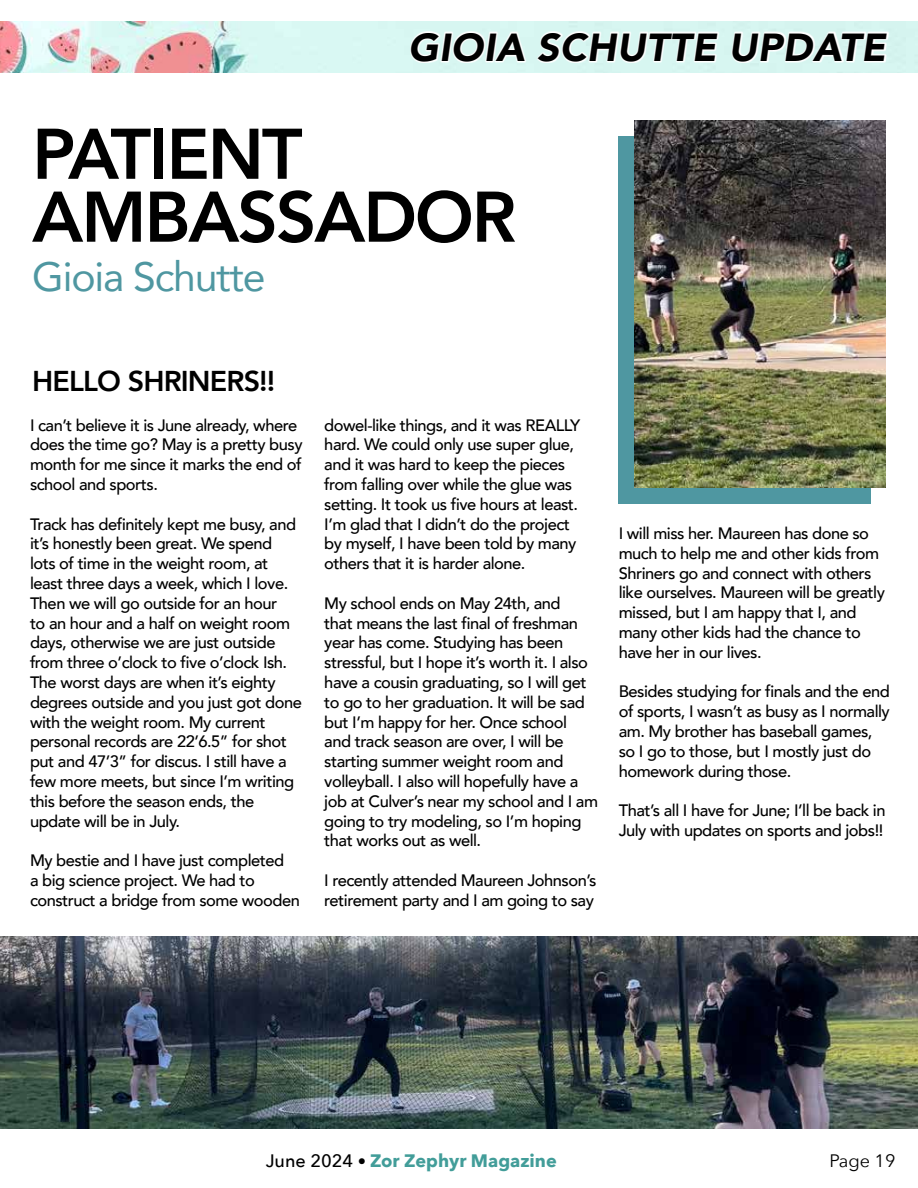
<style>
.page{position:relative;width:918px;height:1188px;background:#fff}
.page>*{position:absolute;margin:0;border:0;box-sizing:border-box;transform-origin:0 0}
.t1{font:800 70.8px/63px "Avenir";letter-spacing:-.03em;color:#000}
.t2{font:40.95px "Avenir";letter-spacing:-.03em;color:#4f97a1}
.t3{font:italic 900 39px "Avenir";letter-spacing:.01em;color:#000}
.t4{font:800 28.65px "Avenir";letter-spacing:-.03em;color:#000}
.t5{font:700 18px "Avenir Next";color:#429d99}
.t6{font:18px "Avenir Next";color:#000}
.t7{font:500 16.5px/19.8px "Avenir";letter-spacing:-.03em;color:#000}
.s1{font-weight:500;color:#000}
.s2{font-weight:600;font-size:16.5px;color:#000}
</style>
<div class="page">
<img style="left:0;top:22px;width:918px;height:51px">
<svg style="left:410px;top:31px;width:479px;height:32px"></svg>
<div style="left:619px;top:136px;width:252px;height:368px;background:#4f97a1"></div>
<img style="left:635px;top:120px;width:251px;height:368px">
<img style="left:0;top:936px;width:918px;height:193px">
<h3 class="t3" style="left:408px;top:15px;width:479px">GIOIA SCHUTTE UPDATE</h3>
<h1 class="t1" style="left:32px;top:123px;width:486px">PATIENT<br>AMBASSADOR</h1>
<h2 class="t2" style="left:32px;top:244px;width:235px">Gioia Schutte</h2>
<h3 class="t4" style="left:32px;top:358px;width:245px">HELLO SHRINERS!!</h3>
<p class="t7" style="left:30px;top:414px;width:274px">I can’t believe it is June already, where does the time go? May is a pretty busy month for me since it marks the end of school and sports.</p>
<p class="t7" style="left:30px;top:513px;width:273px">Track has definitely kept me busy, and it’s honestly been great. We spend lots of time in the weight room, at least three days a week, which I love.<br>Then we will go outside for an hour<br>to an hour and a half on weight room days, otherwise we are just outside from three o’clock to five o’clock Ish.<br>The worst days are when it’s eighty degrees outside and you just got done with the weight room. My current personal records are 22’6.5” for shot put and 47’3” for discus. I still have a few more meets, but since I’m writing this before the season ends, the update will be in July.</p>
<p class="t7" style="left:30px;top:850px;width:271px">My bestie and I have just completed<br>a big science project. We had to construct a bridge from some wooden</p>
<p class="t7" style="left:324px;top:414px;width:257px">dowel-like things, and it was REALLY hard. We could only use super glue, and it was hard to keep the pieces from falling over while the glue was setting. It took us five hours at least.<br>I’m glad that I didn’t do the project by myself, I have been told by many others that it is harder alone.</p>
<p class="t7" style="left:324px;top:592px;width:275px">My school ends on May 24th, and<br>that means the last final of freshman year has come. Studying has been stressful, but I hope it’s worth it. I also have a cousin graduating, so I will get to go to her graduation. It will be sad but I’m happy for her. Once school and track season are over, I will be starting summer weight room and volleyball. I also will hopefully have a job at Culver’s near my school and I am going to try modeling, so I’m hoping that works out as well.</p>
<p class="t7" style="left:324px;top:869px;width:274px">I recently attended Maureen Johnson’s retirement party and I am going to say</p>
<p class="t7" style="left:619px;top:523px;width:268px">I will miss her. Maureen has done so much to help me and other kids from<br>Shriners go and connect with others like ourselves. Maureen will be greatly missed, but I am happy that I, and many other kids had the chance to have her in our lives.</p>
<p class="t7" style="left:619px;top:681px;width:273px">Besides studying for finals and the end of sports, I wasn’t as busy as I normally am. My brother has baseball games, so I go to those, but I mostly just do homework during those.</p>
<p class="t7" style="left:619px;top:800px;width:268px">That’s all I have for June; I’ll be back in<br>July with updates on sports and jobs!!</p>
<p class="t5" style="left:266px;top:1145px;width:293px"><span class="s1">June 2024</span> <span class="s2">•</span> Zor Zephyr Magazine</p>
<p class="t6" style="left:829px;top:1146px;width:68px">Page 19</p>
</div>
